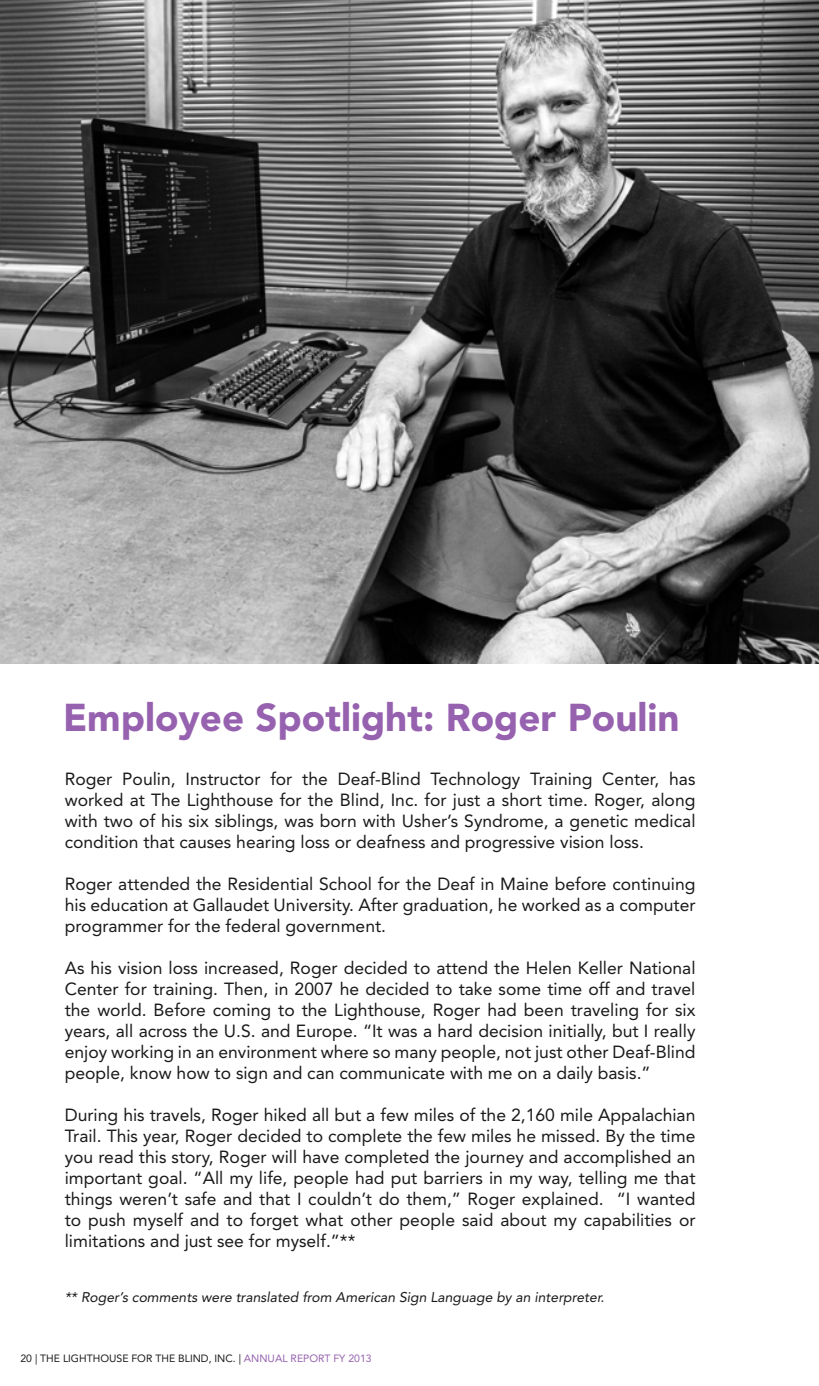
<style>
.page{position:relative;width:819px;height:1386px;background:#fff}
.page>*{position:absolute;margin:0;border:0;box-sizing:border-box;transform-origin:0 0}
.t1{font:900 38.5px "Avenir LT Std";color:#9661af}
.t2{font:17.5px/21px "Avenir LT Std";color:#1a1a1a;text-align:justify}
.t3{font:italic 14px "Avenir LT Std";color:#1a1a1a}
.t4{font:10.5px "Avenir LT Std";color:#1a1a1a}
.s1{color:#9661af}
</style>
<div class="page">
<img style="left:0;top:0;width:818px;height:663px">
<hr style="left:818px;top:0;width:1px;height:1386px;background:#9661af">
<h1 class="t1" style="left:63px;top:694px;width:618px">Employee Spotlight: Roger Poulin</h1>
<p class="t2" style="left:65px;top:768px;width:632px">Roger Poulin, Instructor for the Deaf-Blind Technology Training Center, has worked at The Lighthouse for the Blind, Inc. for just a short time. Roger, along with two of his six siblings, was born with Usher’s Syndrome, a genetic medical condition that causes hearing loss or deafness and progressive vision loss.</p>
<p class="t2" style="left:65px;top:873px;width:632px">Roger attended the Residential School for the Deaf in Maine before continuing his education at Gallaudet University. After graduation, he worked as a computer programmer for the federal government.</p>
<p class="t2" style="left:65px;top:957px;width:632px">As his vision loss increased, Roger decided to attend the Helen Keller National Center for training. Then, in 2007 he decided to take some time off and travel the world. Before coming to the Lighthouse, Roger had been traveling for six years, all across the U.S. and Europe. “It was a hard decision initially, but I really enjoy working in an environment where so many people, not just other Deaf-Blind people, know how to sign and can communicate with me on a daily basis.”</p>
<p class="t2" style="left:65px;top:1104px;width:632px">During his travels, Roger hiked all but a few miles of the 2,160 mile Appalachian Trail. This year, Roger decided to complete the few miles he missed. By the time you read this story, Roger will have completed the journey and accomplished an important goal. “All my life, people had put barriers in my way, telling me that things weren’t safe and that I couldn’t do them,” Roger explained. “I wanted to push myself and to forget what other people said about my capabilities or limitations and just see for myself.”**</p>
<p class="t3" style="left:65px;top:1289px;width:541px">** Roger’s comments were translated from American Sign Language by an interpreter.</p>
<p class="t4" style="left:20px;top:1353px;width:353px">20 | THE LIGHTHOUSE FOR THE BLIND, INC. | <span class="s1">ANNUAL REPORT FY 2013</span></p>
</div>
